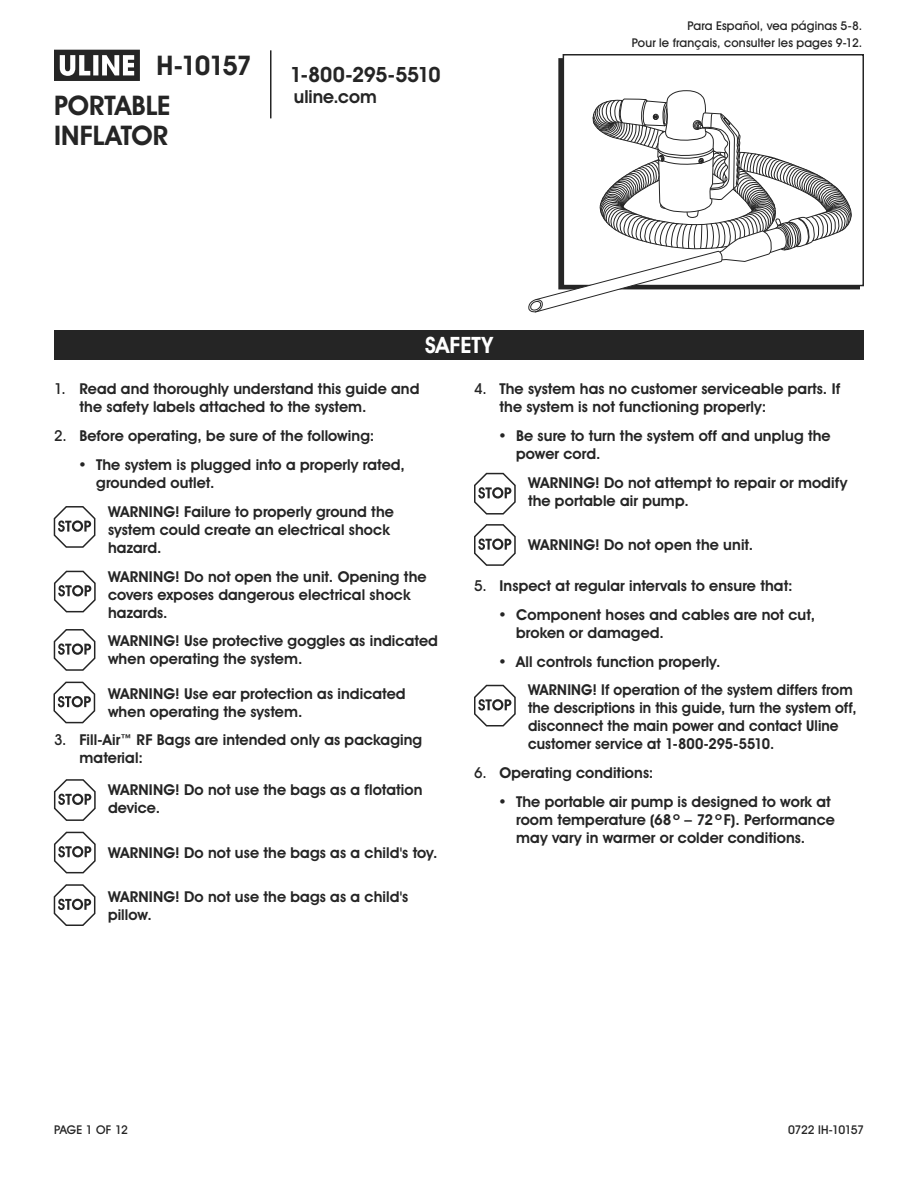
<style>
.page{position:relative;width:918px;height:1188px;background:#fff}
.page>*{position:absolute;margin:0;border:0;box-sizing:border-box;transform-origin:0 0}
.t1{font:700 27px/39.9px "Uline Two Knine";color:#252525}
.t2{font:700 22.5px "Uline Two Knine";color:#fff}
.t3{font:700 21px "Uline Two Knine";letter-spacing:-.02em;color:#252525}
.t4{font:700 18px "Uline Two Knine";color:#252525}
.t5{font:700 15px/18px "Uline Two Knine";letter-spacing:.005em;color:#252525}
.t6{font:700 15px/18px "Uline Two Knine";letter-spacing:.005em;color:#252525;scale:.96 1}
.t7{font:12px/16.8px "Uline Two Knine";letter-spacing:.015em;color:#252525;text-align:right}
.t8{font:12px "Uline Two Knine";letter-spacing:-.04em;color:#252525}
.s1{font-weight:400}
</style>
<div class="page">
<svg style="left:54px;top:50px;width:86px;height:31px"></svg>
<hr style="left:270px;top:50px;width:2px;height:68px;background:#252525">
<svg style="left:474px;top:473px;width:42px;height:42px"></svg>
<svg style="left:474px;top:524px;width:42px;height:42px"></svg>
<svg style="left:474px;top:685px;width:42px;height:41px"></svg>
<div style="left:54px;top:330px;width:810px;height:30px;background:#252525"></div>
<div style="left:563px;top:54px;width:301px;height:232px;border:2px solid #252525"></div>
<svg style="left:54px;top:884px;width:41px;height:42px"></svg>
<svg style="left:54px;top:832px;width:42px;height:41px"></svg>
<svg style="left:54px;top:779px;width:42px;height:42px"></svg>
<svg style="left:53px;top:682px;width:42px;height:41px"></svg>
<svg style="left:54px;top:629px;width:41px;height:42px"></svg>
<svg style="left:54px;top:506px;width:41px;height:42px"></svg>
<svg style="left:54px;top:571px;width:42px;height:41px"></svg>
<svg style="left:528px;top:90px;width:324px;height:223px"></svg>
<h1 class="t1" style="left:54px;top:45px;width:199px;text-indent:103px">H-10157<br>PORTABLE</h1>
<h1 class="t1" style="left:54px;top:115px;width:116px">INFLATOR</h1>
<h3 class="t3" style="left:290px;top:62px;width:152px">1-800-295-5510</h3>
<p class="t4" style="left:294px;top:86px;width:84px">uline.com</p>
<h2 class="t2" style="left:425px;top:332px;width:69px">SAFETY</h2>
<p class="t7" style="left:632px;top:17px;width:232px">Para Español, vea páginas 5-8.<br>Pour le français, consulter les pages 9-12.</p>
<p class="t5" style="left:80px;top:380px;width:341px;text-indent:-26px"><span class="s1">1.</span> Read and thoroughly understand this guide and the safety labels attached to the system.</p>
<p class="t5" style="left:54px;top:427px;width:322px"><span class="s1">2.</span> Before operating, be sure of the following:</p>
<p class="t5" style="left:96px;top:456px;width:310px;text-indent:-18px">• The system is plugged into a properly rated, grounded outlet.</p>
<p class="t5" style="left:108px;top:502px;width:287px">WARNING! Failure to properly ground the system could create an electrical shock hazard.</p>
<p class="t5" style="left:108px;top:567px;width:320px">WARNING! Do not open the unit. Opening the covers exposes dangerous electrical shock hazards.</p>
<p class="t5" style="left:108px;top:632px;width:331px">WARNING! Use protective goggles as indicated when operating the system.</p>
<p class="t5" style="left:108px;top:684px;width:299px">WARNING! Use ear protection as indicated when operating the system.</p>
<p class="t5" style="left:80px;top:731px;width:344px;text-indent:-26px"><span class="s1">3.</span> Fill-Air™ RF Bags are intended only as packaging material:</p>
<p class="t5" style="left:108px;top:781px;width:316px">WARNING! Do not use the bags as a flotation device.</p>
<p class="t5" style="left:108px;top:844px;width:331px">WARNING! Do not use the bags as a child's toy.</p>
<p class="t5" style="left:108px;top:887px;width:302px">WARNING! Do not use the bags as a child's pillow.</p>
<p class="t5" style="left:500px;top:380px;width:342px;text-indent:-26px"><span class="s1">4.</span> The system has no customer serviceable parts. If the system is not functioning properly:</p>
<p class="t5" style="left:516px;top:427px;width:316px;text-indent:-18px">• Be sure to turn the system off and unplug the power cord.</p>
<p class="t5" style="left:528px;top:474px;width:321px">WARNING! Do not attempt to repair or modify the portable air pump.</p>
<p class="t5" style="left:528px;top:535px;width:227px">WARNING! Do not open the unit.</p>
<p class="t5" style="left:474px;top:577px;width:320px"><span class="s1">5.</span> Inspect at regular intervals to ensure that:</p>
<p class="t5" style="left:516px;top:605px;width:301px;text-indent:-18px">• Component hoses and cables are not cut, broken or damaged.</p>
<p class="t5" style="left:528px;top:647px;width:326px;line-height:28.8px;text-indent:-30px">• All controls function properly.<br>WARNING! If operation of the system differs from</p>
<p class="t6" style="left:528px;top:699px;width:344px">the descriptions in this guide, turn the system off, disconnect the main power and contact Uline customer service at 1-800-295-5510.</p>
<p class="t5" style="left:474px;top:764px;width:181px"><span class="s1">6.</span> Operating conditions:</p>
<p class="t5" style="left:516px;top:793px;width:320px;text-indent:-18px">• The portable air pump is designed to work at room temperature (68º – 72º F). Performance may vary in warmer or colder conditions.</p>
<p class="t7" style="left:54px;top:1121px;width:75px">PAGE 1 OF 12</p>
<p class="t8" style="left:788px;top:1122px;width:77px">0722 IH-10157</p>
</div>
